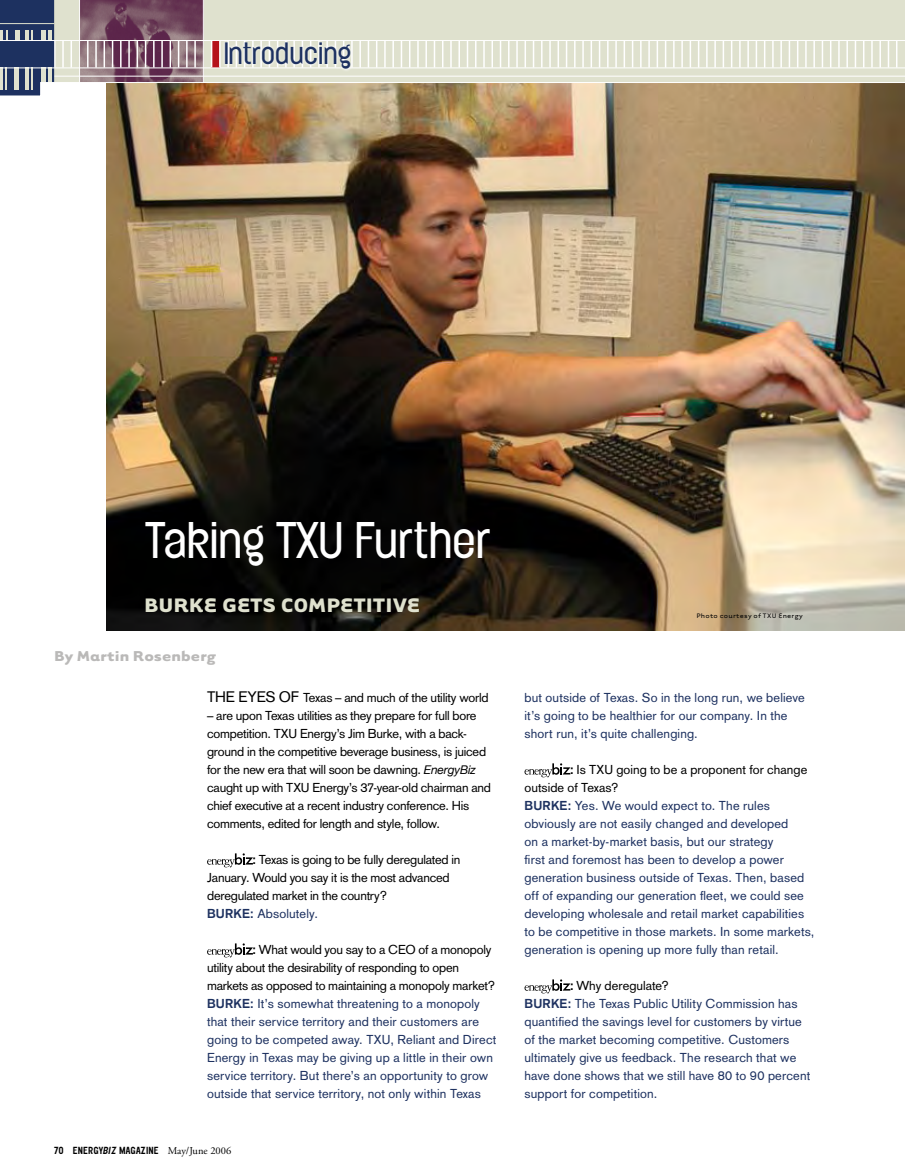
<style>
.page{position:relative;width:905px;height:1175px;background:#fff}
.page>*{position:absolute;margin:0;border:0;box-sizing:border-box;transform-origin:0 0}
.t1{font:300 45px "Elephant";letter-spacing:-.03em;color:#fff}
.t2{font:300 27px "Elephant";letter-spacing:-.025em;color:#1d3160}
.t3{font:700 22.5px "Tarzana Wide";letter-spacing:.01em;color:#dfe1ce}
.t4{font:700 16.5px "Tarzana Wide";letter-spacing:.005em;color:#bab9b8}
.t5{font:12.75px/18px "Akzidenz Grotesk";letter-spacing:.01em;color:#1d3160}
.t6{font:12.75px/18px "Akzidenz Grotesk";letter-spacing:-.02em;color:#000}
.t7{font:500 9px "Elephant";color:#000}
.t8{font:7.5px "Tarzana Wide";letter-spacing:.03em;color:#000}
.s1{font-size:15px}
.s2{font-family:"Helvetica Neue";font-style:italic;font-size:12px}
.s3{font-weight:700}
.s4{font-weight:700;color:#1d3160}
.s5{color:#1d3160}
.s6{font-weight:700;color:#000}
.s7{color:#000}
.s8{font-style:italic}
.s9{font-family:"Adobe Garamond";font-weight:400;font-size:10.5px}
</style>
<div class="page">
<img style="left:106px;top:97px;width:798px;height:533px">
<svg style="left:0;top:0;width:904px;height:97px;background:#c6c0b3"></svg>
<hr style="left:0;top:23px;width:54px;height:1px;background:#dfe1ce">
<svg style="left:222px;top:39px;width:131px;height:33px"></svg>
<svg style="left:207px;top:853px;width:46px;height:14px"></svg>
<svg style="left:207px;top:943px;width:46px;height:14px"></svg>
<svg style="left:524px;top:763px;width:46px;height:14px"></svg>
<svg style="left:524px;top:979px;width:46px;height:14px"></svg>
<p class="t2" style="left:223px;top:38px;width:130px">Introducing</p>
<p class="t1" style="left:144px;top:513px;width:350px">Taking TXU Further</p>
<p class="t3" style="left:144px;top:590px;width:278px">BURKE GETS COMPETITIVE</p>
<p class="t4" style="left:54px;top:645px;width:163px">BY MARTIN ROSENBERG</p>
<p class="t6" style="left:207px;top:689px;width:283px"><span class="s1">The eyes of</span> Texas – and much of the utility world</p>
<p class="t6" style="left:207px;top:707px;width:285px">– are upon Texas utilities as they prepare for full bore competition. TXU Energy’s Jim Burke, with a back&shy;ground in the competitive beverage business, is juiced for the new era that will soon be dawning. <span class="s2">EnergyBiz </span>caught up with TXU Energy’s 37-year-old chairman and chief executive at a recent industry conference. His comments, edited for length and style, follow.</p>
<p class="t6" style="left:207px;top:851px;width:255px;text-indent:45px"><span class="s3">:</span> Texas is going to be fully deregulated in January. Would you say it is the most advanced deregulated market in the country?<br><span class="s4">BURKE:</span> <span class="s5">Absolutely.</span></p>
<p class="t5" style="left:207px;top:941px;width:291px;text-indent:45px"><span class="s6">:</span> <span class="s7">What would you say to a CEO of a monopoly utility about the desirability of responding to open markets as opposed to maintaining a monopoly market?<br></span><span class="s3">BURKE:</span> It’s somewhat threatening to a monopoly that their service territory and their customers are going to be competed away. TXU, Reliant and Direct Energy in Texas may be giving up a little in their own service territory. But there’s an opportunity to grow outside that service territory, not only within Texas</p>
<p class="t7" style="left:54px;top:1145px;width:179px">70 ENERGY<span class="s8">Biz</span> MAGAZINE <span class="s9">May/June 2006</span></p>
<p class="t8" style="left:696px;top:611px;width:108px">Photo courtesy of TXU Energy</p>
<p class="t5" style="left:524px;top:689px;width:282px">but outside of Texas. So in the long run, we believe it’s going to be healthier for our company. I n the short run, it’s quite challenging.</p>
<p class="t5" style="left:524px;top:761px;width:291px;text-indent:45px"><span class="s6">:</span> <span class="s7">Is TXU going to be a proponent for change outside of Texas?<br></span><span class="s3">BURKE:</span> Yes. We would expect to. The rules obviously are not easily changed and developed<br>on a market-by-market basis, but our strategy<br>first and foremost has been to develop a power generation business outside of Texas. Then, based off of expanding our generation fleet, we could see developing wholesale and retail market capabilities to be competitive in those markets. I n some markets, generation is opening up more fully than retail.</p>
<p class="t5" style="left:524px;top:977px;width:287px;text-indent:45px"><span class="s6">:</span> <span class="s7">Why deregulate?<br></span><span class="s3">BURKE:</span> The Texas Public Utility Commission has quantified the savings level for customers by virtue of the market becoming competitive. Customers ultimately give us feedback. The research that we have done shows that we still have 80 to 90 percent support for competition.</p>
</div>
